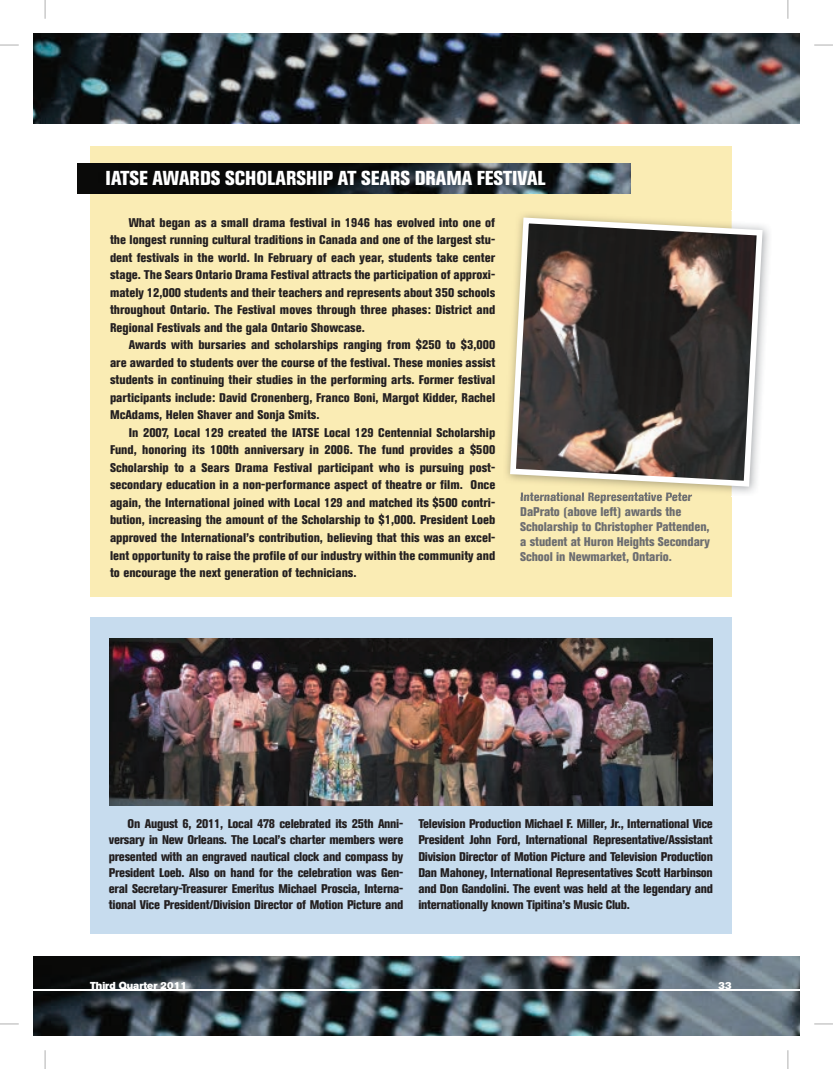
<style>
.page{position:relative;width:833px;height:1069px;background:#fff}
.page>*{position:absolute;margin:0;border:0;box-sizing:border-box;transform-origin:0 0}
.t1{font:800 condensed 20px "Akzidenz Grotesk BE";color:#fff}
.t2{font:800 condensed 12.5px/17.5px "Akzidenz Grotesk BE";color:#231f20;text-align:justify}
.t3{font:800 condensed 12.5px/15px "Akzidenz Grotesk BE";letter-spacing:-.005em;color:#6c6d70}
.t4{font:10px "Akzidenz Grotesk BE Super";color:#fff}
</style>
<div class="page">
<img style="left:34px;top:34px;width:765px;height:90px">
<img style="left:34px;top:956px;width:765px;height:79px">
<div style="left:90px;top:146px;width:641px;height:451px;background:#faecb4"></div>
<div style="left:90px;top:618px;width:641px;height:316px;background:#c7dcee"></div>
<img style="left:78px;top:163px;width:552px;height:30px">
<img style="left:506px;top:211px;width:263px;height:285px">
<img style="left:521px;top:492px;width:171px;height:4px">
<svg style="left:510px;top:218px;width:252px;height:269px;background:#635b55"></svg>
<img style="left:110px;top:639px;width:603px;height:166px">
<svg style="left:34px;top:989px;width:11px;height:2px"></svg>
<hr style="left:45px;top:989px;width:754px;height:2px;background:#fff">
<svg style="left:787px;top:0;width:1px;height:19px"></svg>
<svg style="left:44px;top:0;width:2px;height:19px"></svg>
<svg style="left:814px;top:44px;width:19px;height:2px"></svg>
<svg style="left:0;top:44px;width:19px;height:2px"></svg>
<svg style="left:814px;top:1023px;width:19px;height:2px"></svg>
<svg style="left:0;top:1023px;width:19px;height:2px"></svg>
<svg style="left:787px;top:1050px;width:1px;height:19px"></svg>
<svg style="left:44px;top:1050px;width:2px;height:19px"></svg>
<h1 class="t1" style="left:106px;top:167px;width:441px">IATSE AWARDS SCHOLARSHIP AT SEARS DRAMA FESTIVAL</h1>
<p class="t2" style="left:110px;top:214px;width:387px;text-indent:19px">What began as a small drama festival in 1946 has evolved into one of the longest running cultural traditions in Canada and one of the largest stu&shy;dent festivals in the world. In February of each year, students take center stage. The Sears Ontario Drama Festival attracts the participation of approxi&shy;mately 12,000 students and their teachers and represents about 350 schools throughout Ontario. The Festival moves through three phases: District and Regional Festivals and the gala Ontario Showcase.</p>
<p class="t2" style="left:110px;top:336px;width:387px;text-indent:19px">Awards with bursaries and scholarships ranging from $250 to $3,000 are awarded to students over the course of the festival. These monies assist students in continuing their studies in the performing arts. Former festival participants include: David Cronenberg, Franco Boni, Margot Kidder, Rachel McAdams, Helen Shaver and Sonja Smits.</p>
<p class="t2" style="left:110px;top:424px;width:387px;text-indent:19px">In 2007, Local 129 created the IATSE Local 129 Centennial Scholarship Fund, honoring its 100th anniversary in 2006. The fund provides a $500<br>Scholarship to a Sears Drama Festival participant who is pursuing post&shy;secondary education in a non-performance aspect of theatre or film. Once again, the International joined with Local 129 and matched its $500 contri&shy;bution, increasing the amount of the Scholarship to $1,000. President Loeb approved the International’s contribution, believing that this was an excel&shy;lent opportunity to raise the profile of our industry within the community and to encourage the next generation of technicians.</p>
<p class="t3" style="left:520px;top:490px;width:191px">International Representative Peter DaPrato (above left) awards the Scholarship to Christopher Pattenden, a student at Huron Heights Secondary School in Newmarket, Ontario.</p>
<p class="t2" style="left:109px;top:816px;width:296px;line-height:16.2px;text-indent:19px">On August 6, 2011, Local 478 celebrated its 25th Anni&shy;versary in New Orleans. The Local’s charter members were presented with an engraved nautical clock and compass by President Loeb. Also on hand for the celebration was Gen&shy;eral Secretary-Treasurer Emeritus Michael Proscia, Interna&shy;tional Vice President/Division Director of Motion Picture and</p>
<p class="t2" style="left:418px;top:816px;width:296px;line-height:16.2px">Television Production Michael F. Miller, Jr., International Vice President John Ford, International Representative/Assistant Division Director of Motion Picture and Television Production Dan Mahoney, International Representatives Scott Harbinson and Don Gandolini. The event was held at the legendary and internationally known Tipitina’s Music Club.</p>
<p class="t4" style="left:90px;top:979px;width:98px">Third Quarter 2011</p>
<p class="t4" style="left:718px;top:979px;width:15px">33</p>
</div>
